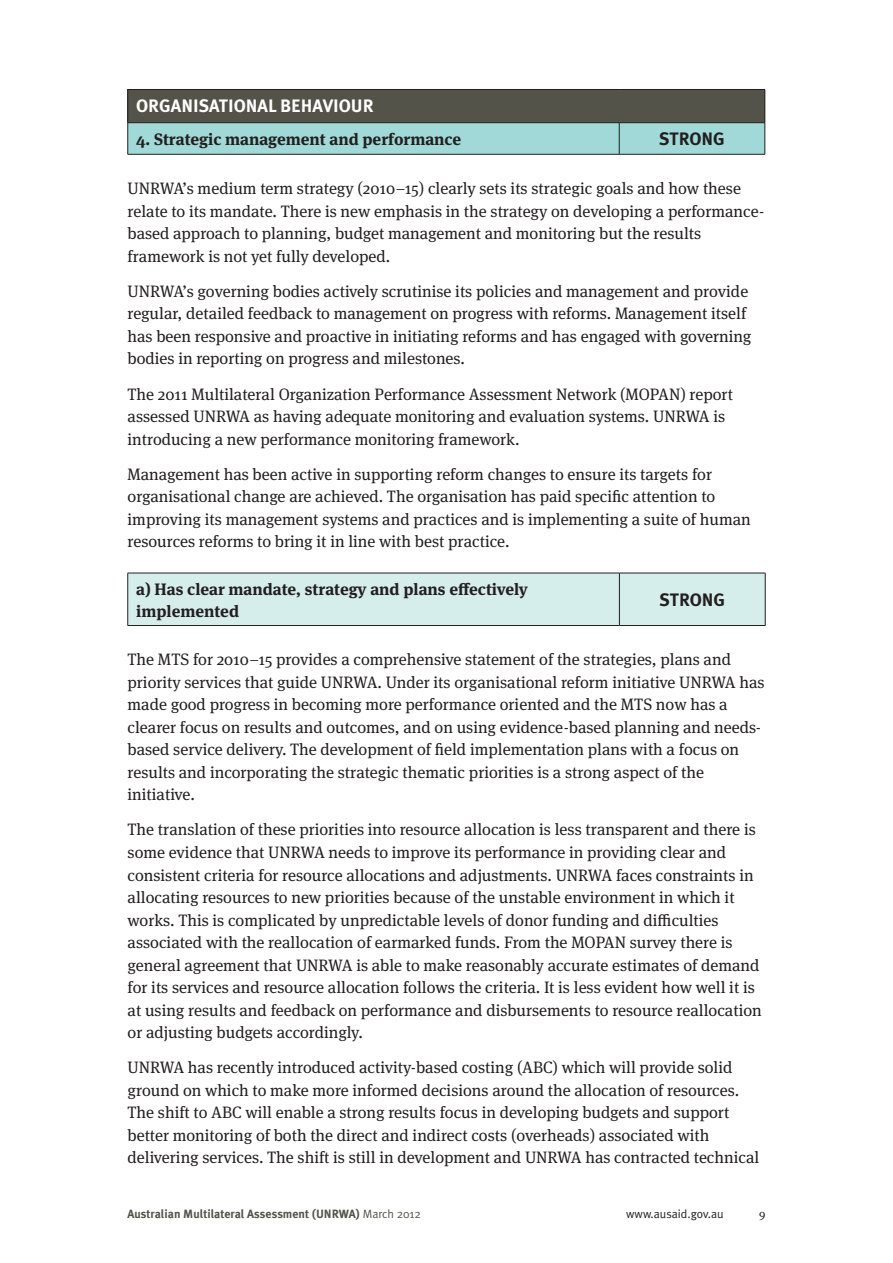
<style>
.page{position:relative;width:893px;height:1263px;background:#fff}
.page>*{position:absolute;margin:0;border:0;box-sizing:border-box;transform-origin:0 0}
._08a__TABLE_HEADING{font:700 18px "Meta Plus";color:#fff}
._08bbbb_RIGHT_COLUMN{font:700 18px "Meta Plus";color:#231f20}
._04__BODY_TEXT{font:16.5px/22.5px "Meta Serif OT";color:#231f20}
._04__BODY_TEXT-2{font:700 16.5px/22.5px "Meta Serif OT";color:#231f20}
.t1{font:700 12px "Meta Plus";color:#53534a}
.t2{font:12px "Meta Plus Normal";color:#231f20}
.t3{font:12px "Meta Serif OT";color:#231f20}
.s1{font-family:"Meta Plus Normal";font-weight:400}
</style>
<div class="page">
<div style="left:128px;top:89px;width:637px;height:34px;background:#53534a"></div>
<svg style="left:128px;top:123px;width:637px;height:31px;background:#9ed6d4"></svg>
<hr style="left:619px;top:123px;width:1px;height:31px;background:#231f20">
<hr style="left:128px;top:154px;width:491px;height:1px;background:#231f20">
<hr style="left:619px;top:154px;width:146px;height:1px;background:#231f20">
<hr style="left:127px;top:123px;width:1px;height:31px;background:#231f20">
<hr style="left:765px;top:123px;width:1px;height:31px;background:#231f20">
<hr style="left:128px;top:89px;width:491px;height:1px;background:#231f20">
<hr style="left:127px;top:90px;width:1px;height:33px;background:#231f20">
<hr style="left:619px;top:89px;width:146px;height:1px;background:#231f20">
<hr style="left:765px;top:90px;width:1px;height:33px;background:#231f20">
<hr style="left:128px;top:122px;width:491px;height:1px;background:#231f20">
<hr style="left:619px;top:122px;width:146px;height:1px;background:#231f20">
<div style="left:128px;top:574px;width:637px;height:51px;background:#d5edeb"></div>
<hr style="left:128px;top:573px;width:491px;height:1px;background:#231f20">
<hr style="left:619px;top:573px;width:146px;height:1px;background:#231f20">
<hr style="left:619px;top:573px;width:1px;height:52px;background:#231f20">
<hr style="left:128px;top:625px;width:491px;height:1px;background:#231f20">
<hr style="left:619px;top:625px;width:146px;height:1px;background:#231f20">
<hr style="left:127px;top:573px;width:1px;height:52px;background:#231f20">
<hr style="left:765px;top:573px;width:1px;height:52px;background:#231f20">
<p class="_08a__TABLE_HEADING" style="left:136px;top:95px;width:239px">ORGANISATIONAL BEHAVIOUR</p>
<p class="_04__BODY_TEXT-2" style="left:136px;top:128px;width:327px">4. Strategic management and performance</p>
<p class="_08bbbb_RIGHT_COLUMN" style="left:659px;top:129px;width:67px">STRONG</p>
<p class="_04__BODY_TEXT" style="left:128px;top:177px;width:638px">UNRWA’s medium term strategy (2010–15) clearly sets its strategic goals and how these relate to its mandate. There is new emphasis in the strategy on developing a performance&shy;based approach to planning, budget management and monitoring but the results framework is not yet fully developed.</p>
<p class="_04__BODY_TEXT" style="left:128px;top:280px;width:625px">UNRWA’s governing bodies actively scrutinise its policies and management and provide regular, detailed feedback to management on progress with reforms. Management itself has been responsive and proactive in initiating reforms and has engaged with governing bodies in reporting on progress and milestones.</p>
<p class="_04__BODY_TEXT" style="left:128px;top:383px;width:607px">The 2011 Multilateral Organization Performance Assessment Network (MOPAN) report assessed UNRWA as having adequate monitoring and evaluation systems. UNRWA is introducing a new performance monitoring framework.</p>
<p class="_04__BODY_TEXT" style="left:128px;top:463px;width:625px">Management has been active in supporting reform changes to ensure its targets for organisational change are achieved. The organisation has paid specific attention to improving its management systems and practices and is implementing a suite of human resources reforms to bring it in line with best practice.</p>
<p class="_04__BODY_TEXT-2" style="left:136px;top:578px;width:393px">a) Has clear mandate, strategy and plans effectively implemented</p>
<p class="_08bbbb_RIGHT_COLUMN" style="left:659px;top:590px;width:67px">STRONG</p>
<p class="_04__BODY_TEXT" style="left:128px;top:649px;width:639px">The MTS for 2010–15 provides a comprehensive statement of the strategies, plans and priority services that guide UNRWA. Under its organisational reform initiative UNRWA has made good progress in becoming more performance oriented and the MTS now has a clearer focus on results and outcomes, and on using evidence-based planning and needs&shy;based service delivery. The development of field implementation plans with a focus on results and incorporating the strategic thematic priorities is a strong aspect of the initiative.</p>
<p class="_04__BODY_TEXT" style="left:128px;top:819px;width:636px">The translation of these priorities into resource allocation is less transparent and there is some evidence that UNRWA needs to improve its performance in providing clear and consistent criteria for resource allocations and adjustments. UNRWA faces constraints in allocating resources to new priorities because of the unstable environment in which it works. This is complicated by unpredictable levels of donor funding and difficulties associated with the reallocation of earmarked funds. From the MOPAN survey there is general agreement that UNRWA is able to make reasonably accurate estimates of demand for its services and resource allocation follows the criteria. It is less evident how well it is at using results and feedback on performance and disbursements to resource reallocation or adjusting budgets accordingly.</p>
<p class="_04__BODY_TEXT" style="left:128px;top:1057px;width:633px">UNRWA has recently introduced activity-based costing (ABC) which will provide solid ground on which to make more informed decisions around the allocation of resources.<br>The shift to ABC will enable a strong results focus in developing budgets and support better monitoring of both the direct and indirect costs (overheads) associated with delivering services. The shift is still in development and UNRWA has contracted technical</p>
<p class="t1" style="left:128px;top:1207px;width:295px">Australian Multilateral Assessment (UNRWA) <span class="s1">March 2012</span></p>
<p class="t2" style="left:626px;top:1207px;width:99px">www.ausaid.gov.au</p>
<p class="t3" style="left:759px;top:1207px;width:8px">9</p>
</div>
